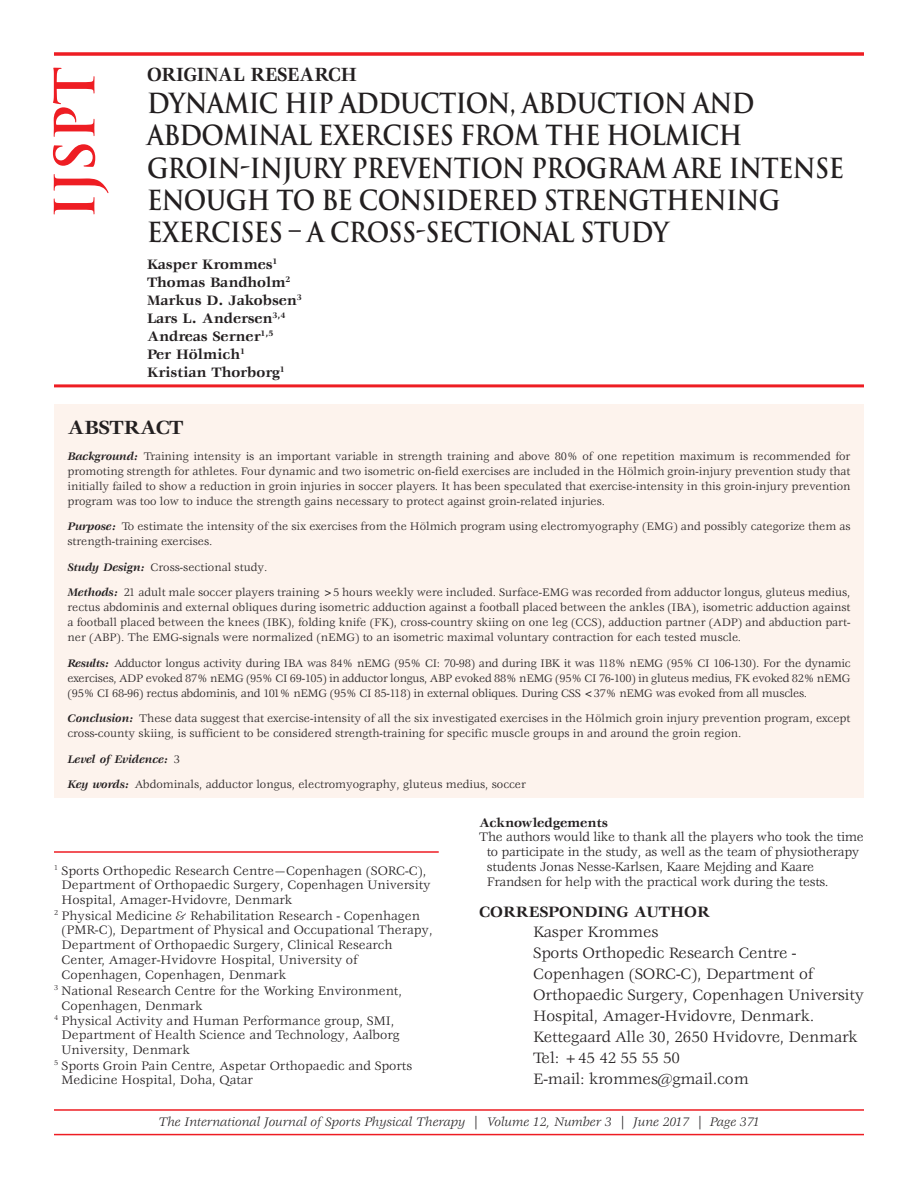
<style>
.page{position:relative;width:918px;height:1188px;background:#fff}
.page>*{position:absolute;margin:0;border:0;box-sizing:border-box;transform-origin:0 0}
.t1{font:700 54px "Trajan Pro";color:#ee1d23}
.t2{font:700 27px/32.2px "Trajan Pro";letter-spacing:-.025em;color:#231f20;scale:.9 1}
.t3{font:700 21px "Veljovic Std";letter-spacing:-.01em;color:#231f20;scale:.9 1}
.t4{font:700 21px "Veljovic Std";letter-spacing:-.01em;color:#231f20}
.t5{font:16.5px/21px "Veljovic Std";letter-spacing:-.01em;color:#231f20}
.t6{font:700 16.5px "Veljovic Std";color:#231f20}
.t7{font:700 15px/18px "Veljovic Std";color:#231f20}
.t8{font:13.5px/15px "Veljovic Std";color:#231f20}
.t9{font:italic 13.5px "Veljovic Std";color:#231f20}
.t10{font:700 13.5px "Veljovic Std";color:#231f20}
.t11{font:12px/15px "Veljovic Std";color:#231f20}
.s1{font-weight:700;font-style:italic}
</style>
<div class="page">
<hr style="left:54px;top:1109px;width:810px;height:2px;background:#ee1d23">
<hr style="left:54px;top:1134px;width:810px;height:1px;background:#ee1d23">
<div style="left:54px;top:404px;width:810px;height:394px;background:#fdf3ed"></div>
<svg style="left:54px;top:52px;width:810px;height:4px;background:#ef383e"></svg>
<hr style="left:54px;top:851px;width:385px;height:2px;background:#ee1d23">
<hr style="left:54px;top:384px;width:810px;height:3px;background:#ee1d23">
<h1 class="t1" style="left:44px;top:219px;width:154px;rotate:-90deg">IJSPT</h1>
<h3 class="t3" style="left:147px;top:66px;width:235px">ORIGINAL RESEARCH</h3>
<h2 class="t2" style="left:147px;top:88px;width:776px">DYNAMIC HIP ADDUCTION, ABDUCTION AND ABDOMINAL EXERCISES FROM THE HOLMICH GROIN-INJURY PREVENTION PROGRAM ARE INTENSE ENOUGH TO BE CONSIDERED STRENGTHENING EXERCISES – A CROSS-SECTIONAL STUDY</h2>
<p class="t7" style="left:147px;top:256px;width:156px">Kasper Krommes<sup>1<br></sup>Thomas Bandholm<sup>2<br></sup>Markus D. Jakobsen<sup>3<br></sup>Lars L. Andersen<sup>3,4<br></sup>Andreas Serner<sup>1,5<br></sup>Per Hölmich<sup>1<br></sup>Kristian Thorborg<sup>1</sup></p>
<h3 class="t4" style="left:68px;top:419px;width:118px">ABSTRACT</h3>
<p class="t11" style="left:68px;top:449px;width:785px;text-align:justify"><span class="s1">Background:</span> Training intensity is an important variable in strength training and above 80% of one repetition maximum is recommended for promoting strength for athletes. Four dynamic and two isometric on-field exercises are included in the Hölmich groin-injury prevention study that initially failed to show a reduction in groin injuries in soccer players. It has been speculated that exercise-intensity in this groin-injury prevention program was too low to induce the strength gains necessary to protect against groin-related injuries.</p>
<p class="t11" style="left:67px;top:520px;width:784px"><span class="s1">Purpose:</span> To estimate the intensity of the six exercises from the Hölmich program using electromyography (EMG) and possibly categorize them as strength-training exercises.</p>
<p class="t11" style="left:67px;top:555px;width:784px;line-height:25.5px"><span class="s1">Study Design:</span> Cross-sectional study.<br><span class="s1">Methods:</span> 21 adult male soccer players training &gt;5 hours weekly were included. Surface-EMG was recorded from adductor longus, gluteus medius,</p>
<p class="t11" style="left:67px;top:601px;width:785px;text-align:justify">rectus abdominis and external obliques during isometric adduction against a football placed between the ankles (IBA), isometric adduction against a football placed between the knees (IBK), folding knife (FK), cross-country skiing on one leg (CCS), adduction partner (ADP) and abduction part&shy;ner (ABP). The EMG-signals were normalized (nEMG) to an isometric maximal voluntary contraction for each tested muscle.</p>
<p class="t11" style="left:67px;top:656px;width:785px;text-align:justify"><span class="s1">Results:</span> Adductor longus activity during IBA was 84% nEMG (95% CI: 70-98) and during IBK it was 118% nEMG (95% CI 106-130). For the dynamic exercises, ADP evoked 87% nEMG (95% CI 69-105) in adductor longus, ABP evoked 88% nEMG (95% CI 76-100) in gluteus medius, FK evoked 82% nEMG (95% CI 68-96) rectus abdominis, and 101% nEMG (95% CI 85-118) in external obliques. During CSS &lt;37% nEMG was evoked from all muscles.</p>
<p class="t11" style="left:67px;top:712px;width:785px"><span class="s1">Conclusion:</span> These data suggest that exercise-intensity of all the six investigated exercises in the Hölmich groin injury prevention program, except cross-county skiing, is sufficient to be considered strength-training for specific muscle groups in and around the groin region.</p>
<p class="t11" style="left:67px;top:747px;width:460px;line-height:25.5px"><span class="s1">Level of Evidence:</span> 3<br><span class="s1">Key words:</span> Abdominals, adductor longus, electromyography, gluteus medius, soccer</p>
<p class="t8" style="left:54px;top:864px;width:374px"><sup>1</sup> Sports Orthopedic Research Centre—Copenhagen (SORC-C),</p>
<p class="t8" style="left:62px;top:879px;width:371px">Department of Orthopaedic Surgery, Copenhagen University</p>
<p class="t8" style="left:62px;top:894px;width:232px">Hospital, Amager-Hvidovre, Denmark</p>
<p class="t8" style="left:54px;top:909px;width:367px"><sup>2</sup> Physical Medicine &amp; Rehabilitation Research - Copenhagen</p>
<p class="t8" style="left:62px;top:924px;width:373px">(PMR-C), Department of Physical and Occupational Therapy,</p>
<p class="t8" style="left:62px;top:939px;width:332px">Department of Orthopaedic Surgery, Clinical Research</p>
<p class="t8" style="left:62px;top:954px;width:298px">Center, Amager-Hvidovre Hospital, University of</p>
<p class="t8" style="left:62px;top:969px;width:226px">Copenhagen, Copenhagen, Denmark</p>
<p class="t8" style="left:54px;top:984px;width:350px"><sup>3</sup> National Research Centre for the Working Environment,</p>
<p class="t8" style="left:62px;top:999px;width:143px">Copenhagen, Denmark</p>
<p class="t8" style="left:54px;top:1014px;width:342px"><sup>4</sup> Physical Activity and Human Performance group, SMI,</p>
<p class="t8" style="left:62px;top:1029px;width:339px">Department of Health Science and Technology, Aalborg</p>
<p class="t8" style="left:62px;top:1044px;width:130px">University, Denmark</p>
<p class="t8" style="left:54px;top:1059px;width:360px"><sup>5</sup> Sports Groin Pain Centre, Aspetar Orthopaedic and Sports</p>
<p class="t8" style="left:62px;top:1074px;width:193px">Medicine Hospital, Doha, Qatar</p>
<p class="t10" style="left:479px;top:817px;width:130px">Acknowledgements</p>
<p class="t8" style="left:487px;top:831px;width:379px;text-indent:-8px">The authors would like to thank all the players who took the time to participate in the study, as well as the team of physiotherapy students Jonas Nesse-Karlsen, Kaare Mejding and Kaare Frandsen for help with the practical work during the tests.</p>
<h3 class="t6" style="left:479px;top:905px;width:232px">CORRESPONDING AUTHOR</h3>
<p class="t5" style="left:533px;top:923px;width:332px">Kasper Krommes<br>Sports Orthopedic Research Centre -<br>Copenhagen (SORC-C), Department of<br>Orthopaedic Surgery, Copenhagen University<br>Hospital, Amager-Hvidovre, Denmark.<br>Kettegaard Alle 30, 2650 Hvidovre, Denmark<br>Tel: +45 42 55 55 50<br>E-mail: krommes@gmail.com</p>
<p class="t9" style="left:158px;top:1117px;width:603px">The International Journal of Sports Physical Therapy | Volume 12, Number 3 | June 2017 | Page 371</p>
</div>
